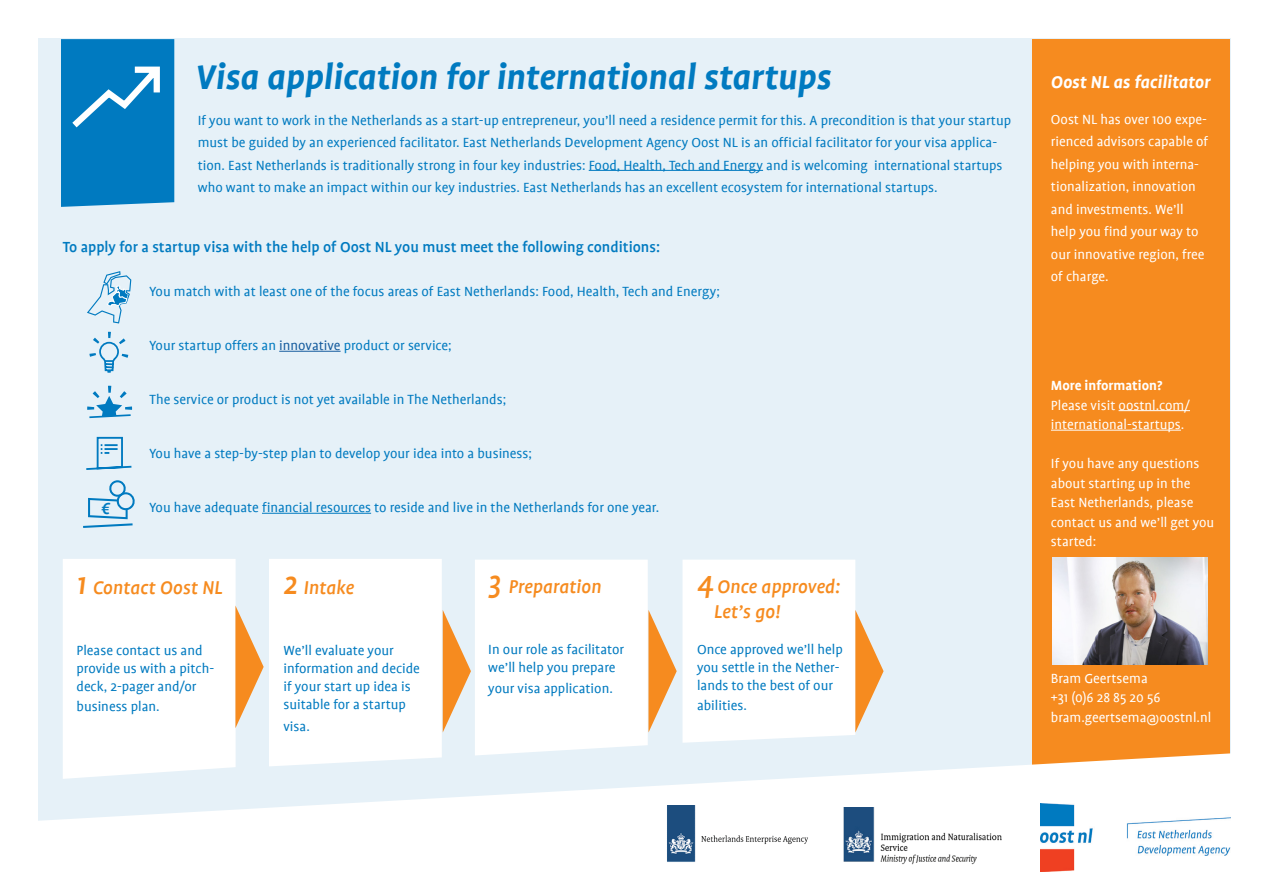
<style>
.page{position:relative;width:1263px;height:893px;background:#fff}
.page>*{position:absolute;margin:0;border:0;box-sizing:border-box;transform-origin:0 0}
.t1{font:italic 700 39px "Profile";color:#007ac0}
.t2{font:italic 500 21px "Profile";color:#f68b1f}
.t3{font:italic 700 19.5px "Profile";color:#fff}
.t4{font:italic 500 18.45px "Profile NO";color:#007ac0}
.t5{font:500 16.5px "Profile";color:#007ac0}
.t6{font:15px/18px "Profile";color:#007ac0}
.t7{font:15px/22.5px "Profile";color:#fff}
.t8{font:700 15px "Profile";color:#fff}
.s1{color:#175d9e}
.s2{font-size:33px}
</style>
<div class="page">
<div style="left:38px;top:39px;width:1192px;height:788px;background:#e6f1f8"></div>
<div style="left:1032px;top:39px;width:197px;height:787px;background:#f68b1f"></div>
<svg style="left:38px;top:752px;width:1193px;height:120px;fill:#fff"></svg>
<hr style="left:589px;top:170px;width:174px;height:1px;background:#007ac0">
<hr style="left:279px;top:351px;width:62px;height:1px;background:#175d9e">
<hr style="left:262px;top:513px;width:109px;height:1px;background:#007ac0">
<img style="left:653px;top:806px;width:169px;height:60px">
<img style="left:824px;top:808px;width:208px;height:60px">
<hr style="left:1118px;top:410px;width:72px;height:1px;background:#fff">
<hr style="left:1051px;top:430px;width:130px;height:1px;background:#fff">
<img style="left:1041px;top:803px;width:189px;height:68px">
<svg style="left:86px;top:436px;width:46px;height:34px"></svg>
<svg style="left:87px;top:386px;width:45px;height:32px"></svg>
<svg style="left:83px;top:480px;width:52px;height:48px"></svg>
<svg style="left:89px;top:332px;width:39px;height:41px"></svg>
<svg style="left:87px;top:271px;width:44px;height:52px"></svg>
<svg style="left:61px;top:39px;width:113px;height:168px;background:#1082c4"></svg>
<img style="left:1053px;top:557px;width:154px;height:107px">
<svg style="left:63px;top:559px;width:820px;height:220px"></svg>
<p class="t1" style="left:196px;top:56px;width:637px">Visa application for international startups</p>
<p class="t6" style="left:198px;top:109px;width:815px;line-height:22.5px">If you want to work in the Netherlands as a start-up entrepreneur, you’ll need a residence permit for this. A precondition is that your startup must be guided by an experienced facilitator. East Netherlands Development Agency Oost NL is an official facilitator for your visa applica-</p>
<p class="t6" style="left:198px;top:154px;width:806px;line-height:22.5px">tion. East Netherlands is traditionally strong in four key industries: Food, Health, Tech and Energy and is welcoming international startups who want to make an impact within our key industries. East Netherlands has an excellent ecosystem for international startups.</p>
<p class="t5" style="left:63px;top:238px;width:599px">To apply for a startup visa with the help of Oost NL you must meet the following conditions:</p>
<p class="t6" style="left:149px;top:283px;width:572px">You match with at least one of the focus areas of East Netherlands: Food, Health, Tech and Energy;</p>
<p class="t6" style="left:149px;top:337px;width:304px">Your startup offers an <span class="s1">innovative</span> product or service;</p>
<p class="t6" style="left:149px;top:391px;width:358px">The service or product is not yet available in The Netherlands;</p>
<p class="t4" style="left:101px;top:499px;width:10px">€</p>
<p class="t6" style="left:149px;top:445px;width:384px">You have a step-by-step plan to develop your idea into a business;</p>
<p class="t6" style="left:149px;top:499px;width:511px">You have adequate financial resources to reside and live in the Netherlands for one year.</p>
<p class="t2" style="left:77px;top:577px;width:147px"><span class="s2">1</span> Contact Oost NL</p>
<p class="t6" style="left:77px;top:642px;width:139px">Please contact us and provide us with a pitch-</p>
<p class="t6" style="left:77px;top:677px;width:121px;line-height:19.8px">deck, 2-pager and/or business plan.</p>
<p class="t2" style="left:283px;top:577px;width:72px"><span class="s2">2</span> Intake</p>
<p class="t6" style="left:283px;top:642px;width:138px">We’ll evaluate your information and decide if your start up idea is suitable for a startup</p>
<p class="t6" style="left:283px;top:717px;width:28px">visa.</p>
<p class="t2" style="left:488px;top:575px;width:115px"><span class="s2">3</span> Preparation</p>
<p class="t6" style="left:488px;top:640px;width:137px">In our role as facilitator we’ll help you prepare</p>
<p class="t6" style="left:488px;top:680px;width:126px">your visa application.</p>
<p class="t2" style="left:697px;top:575px;width:145px"><span class="s2">4</span> Once approved:</p>
<p class="t2" style="left:714px;top:601px;width:68px">Let’s go!</p>
<p class="t6" style="left:697px;top:641px;width:147px">Once approved we’ll help you settle in the Nether&shy;lands to the best of our</p>
<p class="t6" style="left:697px;top:696px;width:51px">abilities.</p>
<p class="t3" style="left:1051px;top:72px;width:161px">Oost NL as facilitator</p>
<p class="t7" style="left:1051px;top:108px;width:159px">Oost NL has over 100 expe&shy;rienced advisors capable of helping you with interna&shy;tionalization, innovation and investments. We’ll help you find your way to our innovative region, free of charge.</p>
<p class="t8" style="left:1051px;top:378px;width:113px">More information?</p>
<p class="t7" style="left:1051px;top:394px;width:141px">Please visit oostnl.com/</p>
<p class="t7" style="left:1051px;top:414px;width:135px">international-startups.</p>
<p class="t7" style="left:1051px;top:454px;width:165px;line-height:19.5px">If you have any questions about starting up in the<br>East Netherlands, please contact us and we’ll get you started:</p>
<p class="t7" style="left:1051px;top:667px;width:98px">Bram Geertsema</p>
<p class="t7" style="left:1051px;top:687px;width:111px">+31 (0)6 28 85 20 56</p>
<p class="t7" style="left:1051px;top:706px;width:162px">bram.geertsema@oostnl.nl</p>
</div>
